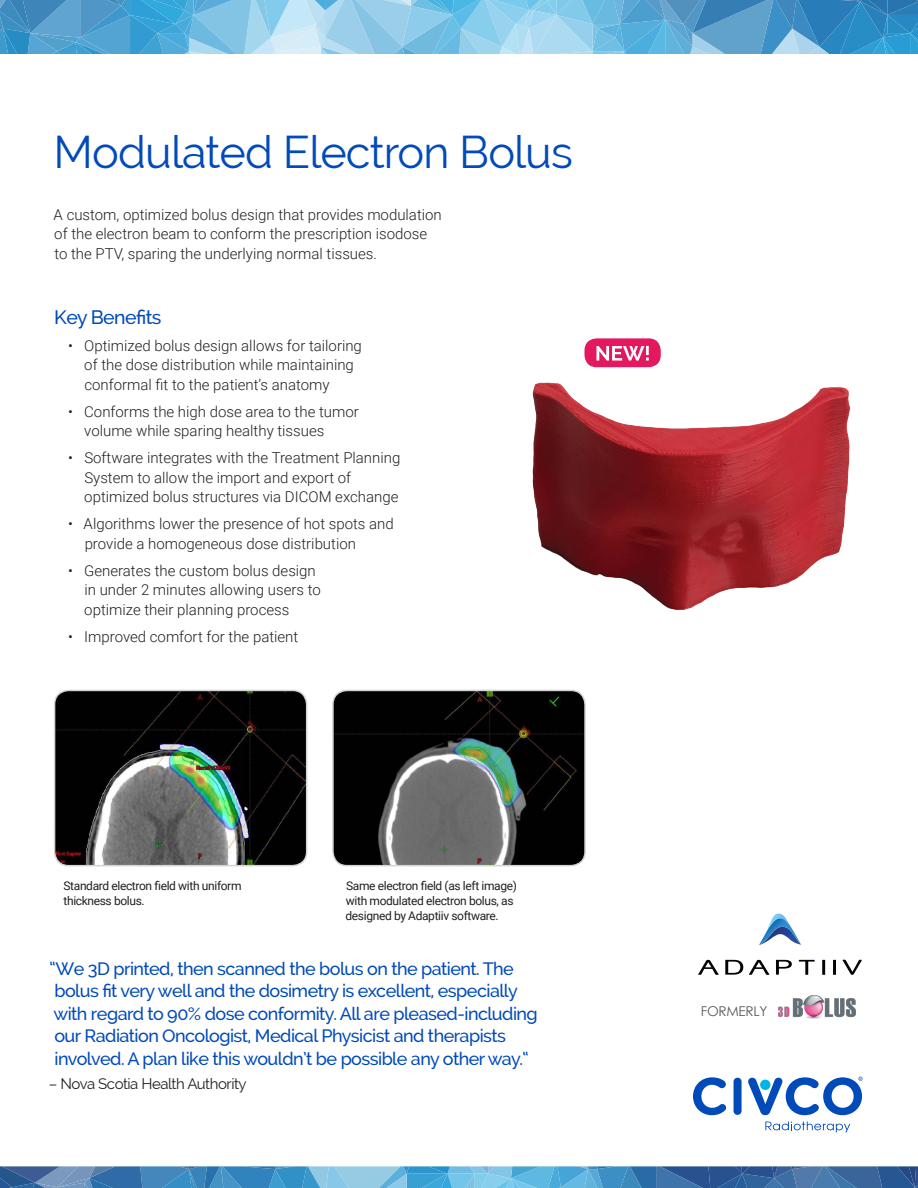
<style>
.page{position:relative;width:918px;height:1188px;background:#fff}
.page>*{position:absolute;margin:0;border:0;box-sizing:border-box;transform-origin:0 0}
.t1{font:45px "Raleway";letter-spacing:-.02em;color:#004aba}
.Paragraph_Style_1{font:500 19.5px "Raleway";letter-spacing:-.03em;color:#004aba}
.Paragraph_Style_1-2{font:500 18px/22.5px "Raleway";letter-spacing:-.03em;color:#004aba}
.Paragraph_Style_1-3{font:300 15px/19.5px "Roboto";color:#231f20}
.Paragraph_Style_1-4{font:15px "Raleway";letter-spacing:-.03em;color:#231f20}
.t2{font:13.5px "Century Gothic";letter-spacing:-.02em;color:#58595b}
.Paragraph_Style_1-5{font:12px/15px "Roboto";letter-spacing:-.03em;color:#231f20}
</style>
<div class="page">
<svg style="left:693px;top:1077px;width:33px;height:38px"></svg>
<div style="left:734px;top:1078px;width:8px;height:37px;background:#004aba;border-radius:4px"></div>
<svg style="left:765px;top:1122px;width:85px;height:10px"></svg>
<svg style="left:748px;top:1077px;width:115px;height:38px"></svg>
<svg style="left:0;top:1166px;width:918px;height:22px;background:#4f8dbd"></svg>
<svg style="left:0;top:0;width:918px;height:54px;background:#6cb3da"></svg>
<img style="left:532px;top:347px;width:318px;height:263px">
<img style="left:55px;top:690px;width:252px;height:176px">
<div style="left:54px;top:690px;width:253px;height:176px;border:2px solid #d1d3d4;border-radius:14px"></div>
<img style="left:333px;top:690px;width:252px;height:176px">
<div style="left:332px;top:690px;width:254px;height:176px;border:2px solid #d1d3d4;border-radius:14px"></div>
<div style="left:585px;top:338px;width:76px;height:29px;background:#e3185e;border-radius:12px"></div>
<svg style="left:596px;top:346px;width:53px;height:15px"></svg>
<svg style="left:759px;top:914px;width:42px;height:31px"></svg>
<svg style="left:698px;top:960px;width:21px;height:15px"></svg>
<svg style="left:725px;top:960px;width:18px;height:15px"></svg>
<svg style="left:749px;top:960px;width:20px;height:15px"></svg>
<svg style="left:776px;top:960px;width:16px;height:15px"></svg>
<svg style="left:799px;top:960px;width:16px;height:15px"></svg>
<svg style="left:843px;top:960px;width:19px;height:15px"></svg>
<hr style="left:822px;top:960px;width:3px;height:15px;background:#020304">
<hr style="left:833px;top:960px;width:3px;height:15px;background:#020304">
<img style="left:778px;top:995px;width:78px;height:24px">
<p class="t1" style="left:54px;top:126px;width:521px">Modulated Electron Bolus</p>
<p class="Paragraph_Style_1-3" style="left:54px;top:204px;width:390px">A custom, optimized bolus design that provides modulation of the electron beam to conform the prescription isodose to the PTV, sparing the underlying normal tissues.</p>
<p class="Paragraph_Style_1" style="left:54px;top:306px;width:109px">Key Benefits</p>
<p class="Paragraph_Style_1-3" style="left:84px;top:335px;width:279px;text-indent:-16px">• Optimized bolus design allows for tailoring of the dose distribution while maintaining conformal fit to the patient’s anatomy</p>
<p class="Paragraph_Style_1-3" style="left:84px;top:401px;width:276px;text-indent:-16px">• Conforms the high dose area to the tumor volume while sparing healthy tissues</p>
<p class="Paragraph_Style_1-3" style="left:84px;top:448px;width:318px;text-indent:-16px">• Software integrates with the Treatment Planning<br>System to allow the import and export of optimized bolus structures via DICOM exchange</p>
<p class="Paragraph_Style_1-3" style="left:85px;top:514px;width:311px;text-indent:-16px">• Algorithms lower the presence of hot spots and provide a homogeneous dose distribution</p>
<p class="Paragraph_Style_1-3" style="left:84px;top:560px;width:238px;text-indent:-16px">• Generates the custom bolus design in under 2 minutes allowing users to optimize their planning process</p>
<p class="Paragraph_Style_1-3" style="left:68px;top:626px;width:232px">• Improved comfort for the patient</p>
<p class="Paragraph_Style_1-5" style="left:64px;top:878px;width:179px">Standard electron field with uniform thickness bolus.</p>
<p class="Paragraph_Style_1-5" style="left:346px;top:878px;width:173px">Same electron field (as left image) with modulated electron bolus, as designed by Adaptiiv software.</p>
<p class="Paragraph_Style_1-2" style="left:50px;top:957px;width:490px">“We 3D printed, then scanned the bolus on the patient. The bolus fit very well and the dosimetry is excellent, especially with regard to 90% dose conformity. All are pleased-including our Radiation Oncologist, Medical Physicist and therapists involved. A plan like this wouldn’t be possible any other way.“</p>
<p class="Paragraph_Style_1-4" style="left:49px;top:1075px;width:199px">– Nova Scotia Health Authority</p>
<p class="t2" style="left:701px;top:1002px;width:68px">FORMERLY</p>
</div>
